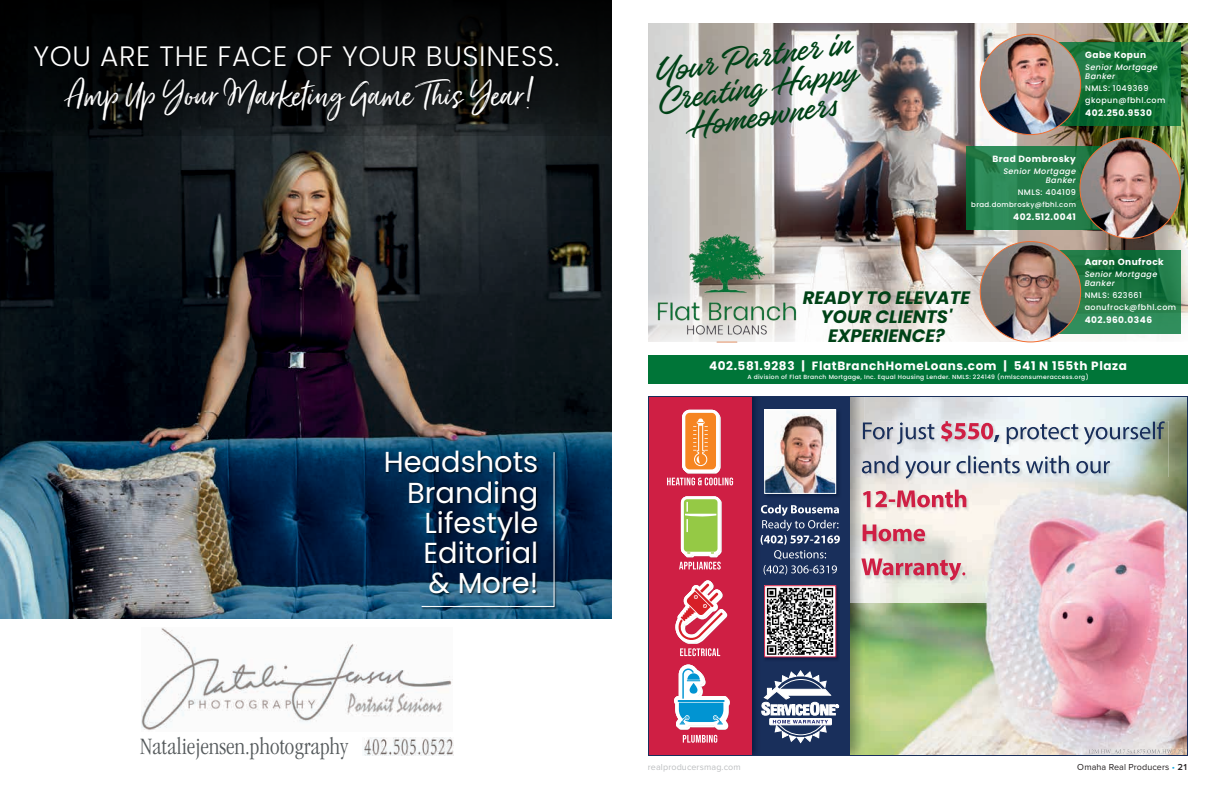
<style>
.page{position:relative;width:1224px;height:792px;background:#fff}
.page>*{position:absolute;margin:0;border:0;box-sizing:border-box;transform-origin:0 0}
.t1{font:43.9px "Just Lovely";color:#fff}
.t2{font:33.2px/29.6px "Hangbird";color:#004217;text-align:center}
.t3{font:28.9px/30.1px "Poppins";color:#fff;text-align:right}
.t4{font:300 28px "Poppins";letter-spacing:.025em;color:#fff}
.t5{font:300 condensed 24.3px "ITC Garamond Std";color:#565b5d}
.t6{font:italic 700 18px/18.9px "Poppins";color:#004217;text-align:center}
.t7{font:700 12px "Poppins";letter-spacing:.05em;color:#fff}
.t8{font:700 9px "Poppins";letter-spacing:.05em;color:#fff}
.t9{font:9px "Proxima Nova";letter-spacing:.01em;color:#231f20}
.t10{font:9px "Proxima Nova";letter-spacing:.01em;color:#bcbec0}
.t11{font:500 8px/12px "Poppins";letter-spacing:.05em;color:#fff}
.t12{font:italic 500 8px/9px "Poppins";letter-spacing:.05em;color:#fff}
.t13{font:500 7px "Poppins";letter-spacing:.05em;color:#fff}
.t14{font:500 6px "Poppins";letter-spacing:.05em;color:#fff}
.s1{color:#19a8e0}
.s2{font-weight:600}
</style>
<div class="page">
<img style="left:648px;top:396px;width:540px;height:360px">
<img style="left:1105px;top:749px;width:67px;height:4px">
<img style="left:648px;top:24px;width:540px;height:318px">
<img style="left:648px;top:214px;width:179px;height:129px">
<div style="left:648px;top:355px;width:540px;height:29px;background:#007538"></div>
<svg style="left:1059px;top:42px;width:121px;height:84px;background:#127136"></svg>
<svg style="left:967px;top:146px;width:135px;height:84px;background:#26804d"></svg>
<svg style="left:1059px;top:250px;width:122px;height:84px;background:#227b48"></svg>
<img style="left:980px;top:34px;width:101px;height:101px;border-radius:50px">
<img style="left:980px;top:242px;width:101px;height:100px;border-radius:50px">
<img style="left:1080px;top:138px;width:100px;height:100px;border-radius:50px">
<img style="left:0;top:135px;width:612px;height:484px">
<img style="left:141px;top:627px;width:312px;height:103px">
<img style="left:382px;top:446px;width:159px;height:166px">
<svg style="left:0;top:0;width:612px;height:135px;background:#06090a"></svg>
<img style="left:420px;top:450px;width:138px;height:160px">
<svg style="left:421px;top:451px;width:134px;height:156px;background:#0a2c4c"></svg>
<img style="left:63px;top:85px;width:474px;height:44px">
<img style="left:32px;top:41px;width:532px;height:44px">
<img style="left:364px;top:738px;width:90px;height:17px">
<h3 class="t4" style="left:33px;top:40px;width:528px">YOU ARE THE FACE OF YOUR BUSINESS.</h3>
<h1 class="t1" style="left:66px;top:68px;width:470px">Amp Up Your Marketing Game This Year!</h1>
<h3 class="t3" style="left:384px;top:447px;width:156px">Headshots<br>Branding<br>Lifestyle<br>Editorial<br>&amp; More!</h3>
<h3 class="t5" style="left:140px;top:733px;width:210px">Nataliejensen.photography</h3>
<h2 class="t2" style="left:649px;top:57px;width:203px;rotate:-9deg">Your Partner in<br>Creating Happy<br>Homeowners</h2>
<h3 class="t8" style="left:1085px;top:50px;width:62px">Gabe Kopun</h3>
<h3 class="t12" style="left:1085px;top:63px;width:74px">Senior Mortgage<br>Banker</h3>
<h3 class="t11" style="left:1085px;top:82px;width:82px">NMLS: 1049369 gkopun@fbhl.com</h3>
<h3 class="t8" style="left:1085px;top:108px;width:68px">402.250.9530</h3>
<h3 class="t8" style="left:992px;top:154px;width:85px">Brad Dombrosky</h3>
<h3 class="t12" style="left:1003px;top:167px;width:74px;text-align:right">Senior Mortgage<br>Banker</h3>
<h3 class="t11" style="left:1018px;top:187px;width:60px">NMLS: 404109</h3>
<p class="t13" style="left:971px;top:201px;width:106px">brad.dombrosky@fbhl.com</p>
<h3 class="t8" style="left:1013px;top:212px;width:64px">402.512.0041</h3>
<h3 class="t6" style="left:803px;top:289px;width:169px">READY TO ELEVATE<br>YOUR CLIENTS'<br>EXPERIENCE?</h3>
<h3 class="t8" style="left:1085px;top:257px;width:81px">Aaron Onufrock</h3>
<h3 class="t12" style="left:1085px;top:270px;width:74px">Senior Mortgage<br>Banker</h3>
<h3 class="t11" style="left:1085px;top:290px;width:93px">NMLS: 623661 aonufrock@fbhl.com</h3>
<h3 class="t8" style="left:1085px;top:315px;width:69px">402.960.0346</h3>
<h3 class="t7" style="left:709px;top:359px;width:419px">402.581.9283 | FlatBranchHomeLoans.com | 541 N 155th Plaza</h3>
<p class="t14" style="left:747px;top:373px;width:343px">A division of Flat Branch Mortgage, Inc. Equal Housing Lender. NMLS: 224149 (nmlsconsumeraccess.org)</p>
<h3 class="t10" style="left:648px;top:762px;width:94px">realproducersmag.com</h3>
<h3 class="t9" style="left:1077px;top:762px;width:112px">Omaha Real Producers <span class="s1">•</span> <span class="s2">21</span></h3>
</div>
